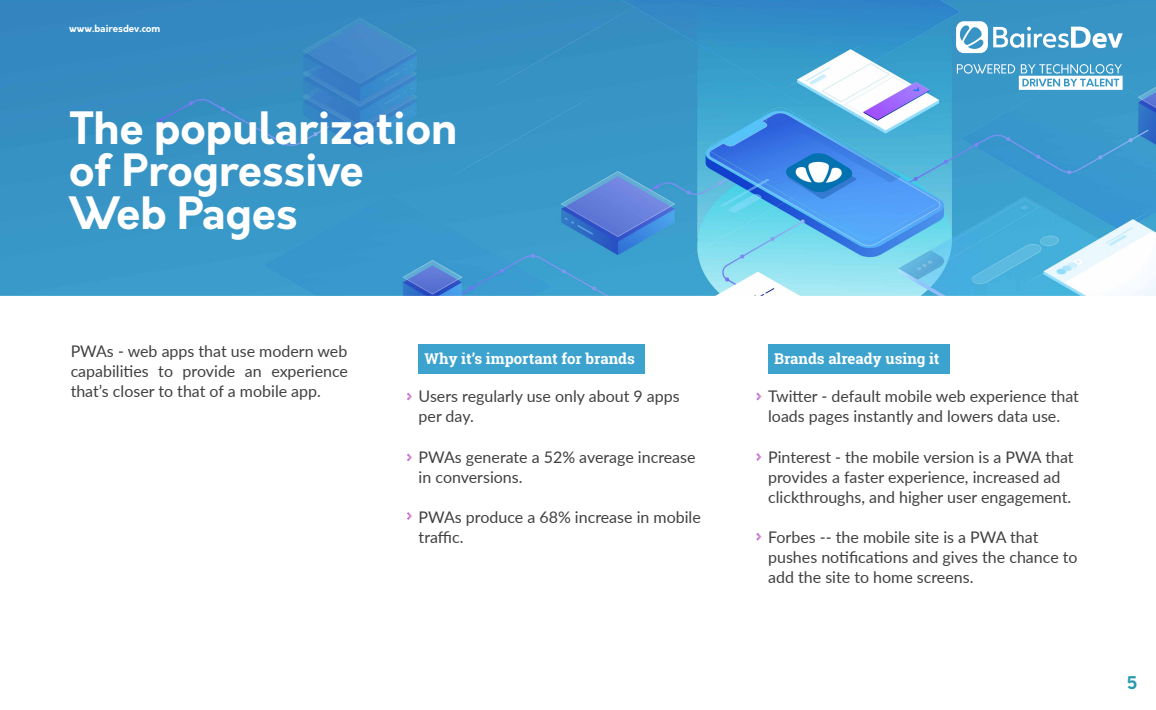
<style>
.page{position:relative;width:1156px;height:710px;background:#fff}
.page>*{position:absolute;margin:0;border:0;box-sizing:border-box;transform-origin:0 0}
.t1{font:700 43.48px/42.7px "Orkney";color:#fff}
.t2{font:700 17.16px "Orkney";color:#289aad}
.t3{font:16px/20px "Lato";color:#414042}
.t4{font:700 15.04px "Roboto Slab";color:#fff}
.t5{font:700 9.76px "Orkney";color:#fff}
</style>
<div class="page">
<img style="left:0;top:0;width:1156px;height:295px">
<div style="left:419px;top:344px;width:226px;height:30px;background:#3ca3ce"></div>
<div style="left:768px;top:344px;width:182px;height:30px;background:#3ca3ce"></div>
<svg style="left:407px;top:392px;width:5px;height:8px"></svg>
<svg style="left:407px;top:453px;width:5px;height:8px"></svg>
<svg style="left:407px;top:512px;width:5px;height:7px"></svg>
<svg style="left:756px;top:392px;width:6px;height:8px"></svg>
<svg style="left:756px;top:453px;width:6px;height:7px"></svg>
<svg style="left:756px;top:533px;width:6px;height:7px"></svg>
<svg style="left:956px;top:21px;width:167px;height:69px"></svg>
<p class="t5" style="left:69px;top:22px;width:93px">www.bairesdev.com</p>
<h1 class="t1" style="left:69px;top:108px;width:390px">The popularization of Progressive<br>Web Pages</h1>
<p class="t3" style="left:71px;top:340px;width:279px;text-align:justify">PWAs - web apps that use modern web capabilities to provide an experience that’s closer to that of a mobile app.</p>
<p class="t4" style="left:425px;top:348px;width:212px">Why it’s important for brands</p>
<p class="t4" style="left:774px;top:348px;width:167px">Brands already using it</p>
<p class="t3" style="left:419px;top:386px;width:263px">Users regularly use only about 9 apps per day.</p>
<p class="t3" style="left:419px;top:446px;width:278px">PWAs generate a 52% average increase in conversions.</p>
<p class="t3" style="left:419px;top:506px;width:284px">PWAs produce a 68% increase in mobile traffic.</p>
<p class="t3" style="left:768px;top:386px;width:312px">Twitter - default mobile web experience that loads pages instantly and lowers data use.</p>
<p class="t3" style="left:768px;top:446px;width:307px">Pinterest - the mobile version is a PWA that provides a faster experience, increased ad clickthroughs, and higher user engagement.</p>
<p class="t3" style="left:768px;top:526px;width:311px">Forbes -- the mobile site is a PWA that pushes notifications and gives the chance to add the site to home screens.</p>
<p class="t2" style="left:1127px;top:671px;width:12px">5</p>
</div>
